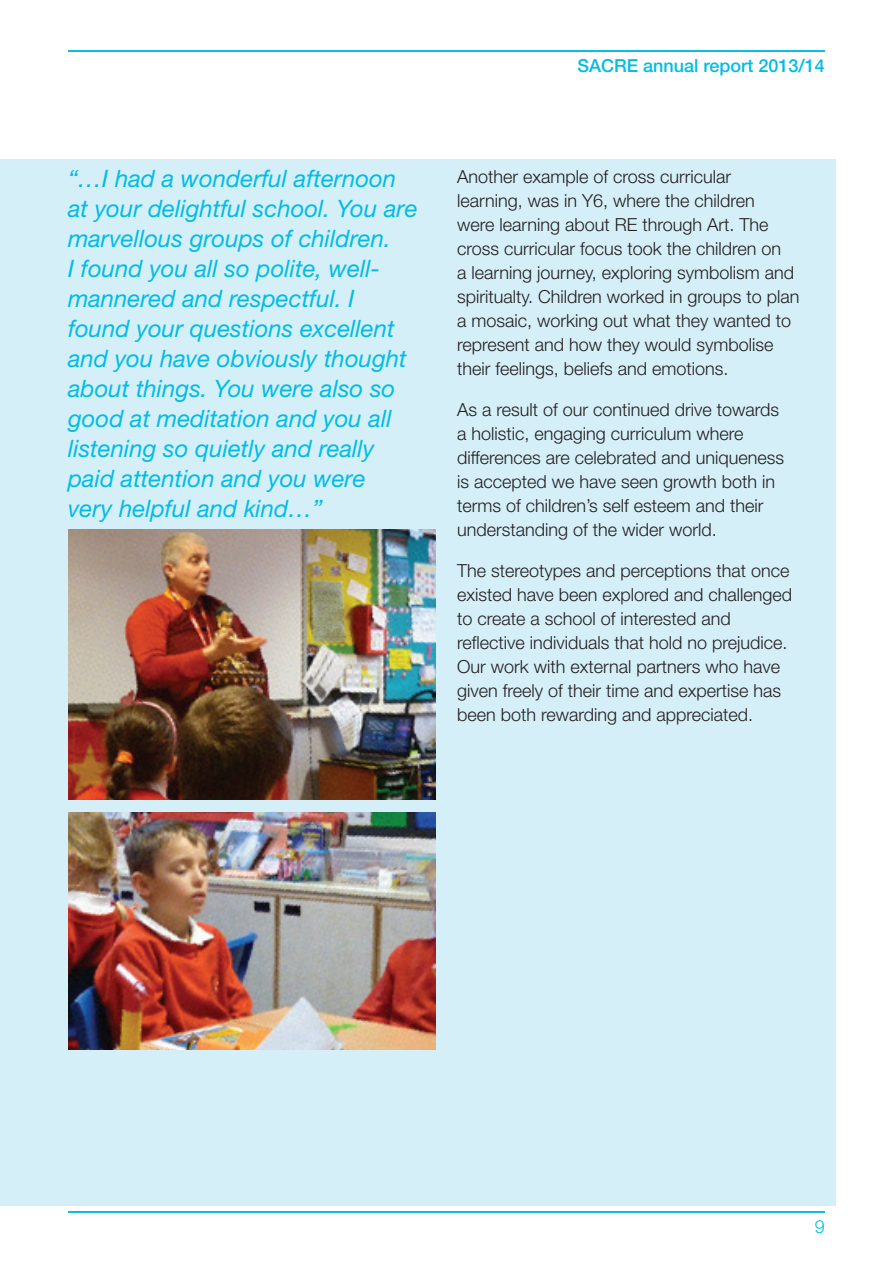
<style>
.page{position:relative;width:893px;height:1263px;background:#fff}
.page>*{position:absolute;margin:0;border:0;box-sizing:border-box;transform-origin:0 0}
.Pull_quote{font:italic 24px/30px "Helvetica Neue LT Std";color:#02bce5}
.Body_copy{font:300 18px/24px "Helvetica Neue LT Std";color:#231f20}
.t1{font:500 18px "Helvetica Neue LT Std";color:#02bce5}
.t2{font:300 18px "Helvetica Neue LT Std";color:#02bce5}
</style>
<div class="page">
<hr style="left:68px;top:50px;width:757px;height:2px;background:#02bce5">
<div style="left:0;top:159px;width:836px;height:1046px;background:#d5eff8"></div>
<hr style="left:68px;top:1211px;width:757px;height:2px;background:#02bce5">
<img style="left:69px;top:812px;width:367px;height:237px">
<img style="left:68px;top:530px;width:368px;height:269px">
<p class="t1" style="left:577px;top:55px;width:249px">SACRE annual report 2013/14</p>
<p class="Pull_quote" style="left:68px;top:163px;width:351px">“…I had a wonderful afternoon at your delightful school. You are marvellous groups of children.<br>I found you all so polite, well&shy;mannered and respectful. I found your questions excellent and you have obviously thought about things. You were also so good at meditation and you all listening so quietly and really paid attention and you were<br>very helpful and kind…”</p>
<p class="Body_copy" style="left:457px;top:164px;width:344px">Another example of cross curricular learning, was in Y6, where the children<br>were learning about RE through Art. The cross curricular focus took the children on<br>a learning journey, exploring symbolism and spiritualty. Children worked in groups to plan a mosaic, working out what they wanted to represent and how they would symbolise their feelings, beliefs and emotions.</p>
<p class="Body_copy" style="left:457px;top:397px;width:329px">As a result of our continued drive towards a holistic, engaging curriculum where differences are celebrated and uniqueness is accepted we have seen growth both in terms of children’s self esteem and their understanding of the wider world.</p>
<p class="Body_copy" style="left:457px;top:558px;width:337px">The stereotypes and perceptions that once existed have been explored and challenged to create a school of interested and reflective individuals that hold no prejudice.<br>Our work with external partners who have given freely of their time and expertise has been both rewarding and appreciated.</p>
<p class="t2" style="left:815px;top:1216px;width:12px">9</p>
</div>
